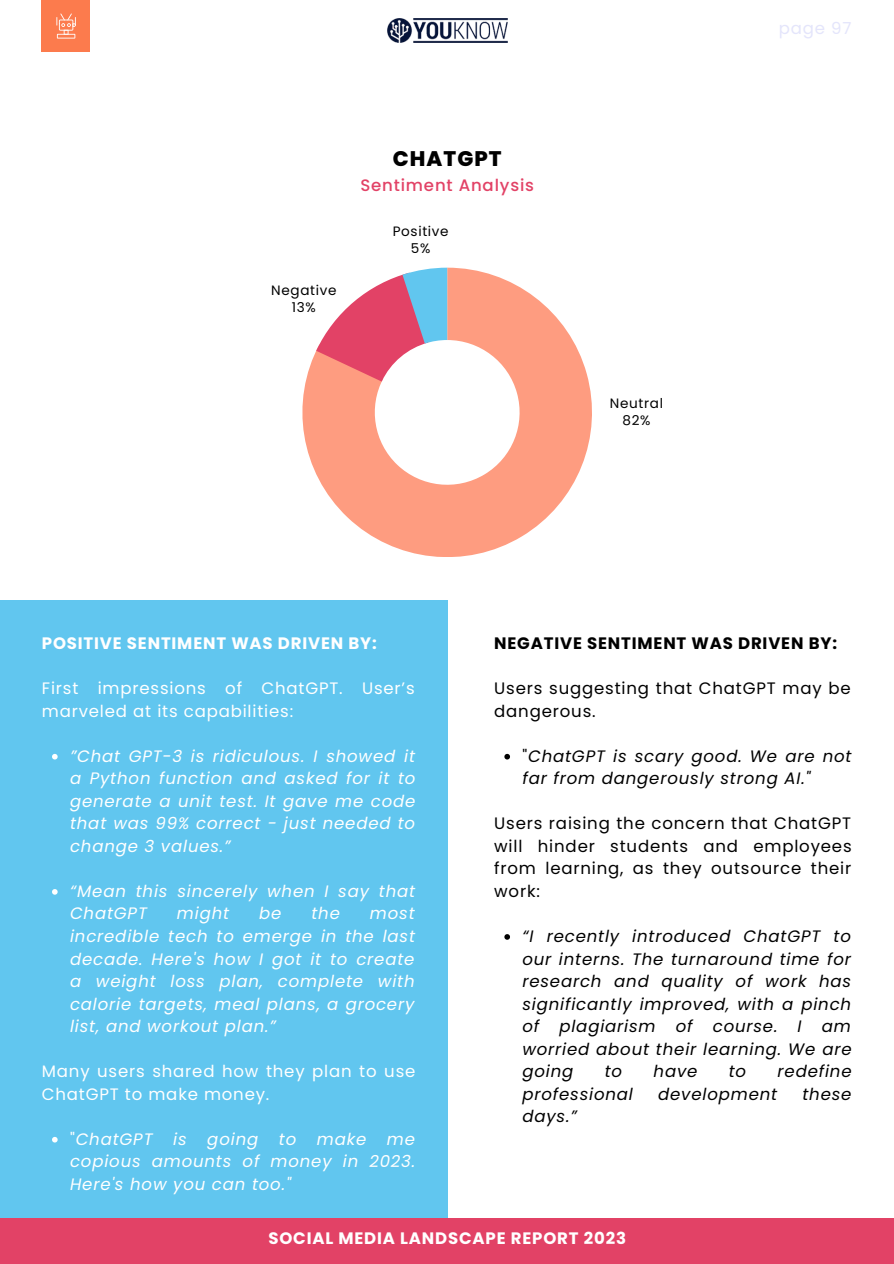
<style>
.page{position:relative;width:894px;height:1264px;background:#fff}
.page>*{position:absolute;margin:0;border:0;box-sizing:border-box;transform-origin:0 0}
.t1{font:800 21px "Poppins";letter-spacing:.05em;color:#000}
.t2{font:italic 16.5px/22.5px "Poppins";letter-spacing:.05em;color:#fff;text-align:justify}
.t3{font:italic 16.5px/22.5px "Poppins";letter-spacing:.05em;color:#000}
.t4{font:16.5px/22.5px "Poppins";letter-spacing:.05em;color:#000}
.t5{font:16.5px/22.5px "Poppins";letter-spacing:.05em;color:#fff}
.t6{font:700 16.5px "Poppins";letter-spacing:.05em;color:#fff}
.t7{font:700 16.5px "Poppins";letter-spacing:.05em;color:#000}
.t8{font:500 16.5px "Poppins";letter-spacing:.05em;color:#e24266}
.t9{font:16.5px "Poppins";letter-spacing:.05em;color:#e4e5fb}
.t10{font:13.5px "Poppins";letter-spacing:.05em;color:#000}
.s1{font-style:normal}
</style>
<div class="page">
<div style="left:0;top:601px;width:447px;height:662px;background:#61c6ef"></div>
<div style="left:0;top:1218px;width:893px;height:45px;background:#e24266"></div>
<div style="left:42px;top:0;width:48px;height:51px;background:#fc7b4d"></div>
<svg style="left:56px;top:13px;width:20px;height:25px"></svg>
<svg style="left:504px;top:754px;width:6px;height:5px"></svg>
<svg style="left:504px;top:934px;width:6px;height:5px"></svg>
<svg style="left:52px;top:754px;width:6px;height:5px"></svg>
<svg style="left:52px;top:889px;width:6px;height:5px"></svg>
<svg style="left:52px;top:1136px;width:6px;height:6px"></svg>
<svg style="left:302px;top:268px;width:289px;height:289px;fill:#fe9c80"></svg>
<svg style="left:316px;top:268px;width:131px;height:113px"></svg>
<img style="left:387px;top:18px;width:120px;height:25px">
<p class="t10" style="left:271px;top:281px;width:67px">Negative</p>
<p class="t10" style="left:292px;top:298px;width:25px">13%</p>
<p class="t1" style="left:393px;top:143px;width:110px">CHATGPT</p>
<p class="t8" style="left:360px;top:174px;width:175px">Sentiment Analysis</p>
<p class="t10" style="left:392px;top:222px;width:57px">Positive</p>
<p class="t10" style="left:411px;top:239px;width:21px">5%</p>
<p class="t10" style="left:609px;top:394px;width:55px">Neutral</p>
<p class="t10" style="left:622px;top:410px;width:29px">82%</p>
<p class="t9" style="left:778px;top:17px;width:74px">page 97</p>
<p class="t6" style="left:42px;top:631px;width:336px">POSITIVE SENTIMENT WAS DRIVEN BY:</p>
<p class="t5" style="left:42px;top:677px;width:374px">First impressions of ChatGPT. User’s marveled at its capabilities:</p>
<p class="t2" style="left:70px;top:744px;width:347px">”Chat GPT-3 is ridiculous. I showed it a Python function and asked for it to generate a unit test. It gave me code that was 99% correct - just needed to change 3 values.”</p>
<p class="t2" style="left:70px;top:879px;width:346px">“Mean this sincerely when I say that<br>ChatGPT</p>
<p class="t2" style="left:177px;top:902px;width:54px">might</p>
<p class="t2" style="left:259px;top:902px;width:24px">be</p>
<p class="t2" style="left:311px;top:902px;width:30px">the</p>
<p class="t2" style="left:70px;top:902px;width:346px;text-indent:300px">most incredible tech to emerge in the last decade. Here's how I got it to create a weight loss plan, complete with calorie targets, meal plans, a grocery list, and workout plan.”</p>
<p class="t5" style="left:42px;top:1060px;width:375px">Many users shared how they plan to use<br>ChatGPT to make money.</p>
<p class="t2" style="left:70px;top:1127px;width:347px"><span class="s1">"</span>ChatGPT is going to make me copious amounts of money in 2023.<br>Here's how you can too."</p>
<p class="t7" style="left:494px;top:631px;width:344px">NEGATIVE SENTIMENT WAS DRIVEN BY:</p>
<p class="t4" style="left:494px;top:677px;width:358px">Users suggesting that ChatGPT may be dangerous.</p>
<p class="t3" style="left:522px;top:744px;width:330px"><span class="s1">"</span>ChatGPT is scary good. We are not far from dangerously strong AI."</p>
<p class="t4" style="left:494px;top:812px;width:359px;text-align:justify">Users raising the concern that ChatGPT will hinder students and employees from learning, as they outsource their work:</p>
<p class="t3" style="left:522px;top:925px;width:330px;text-align:justify">“I recently introduced ChatGPT to our interns. The turnaround time for research and quality of work has significantly improved, with a pinch of plagiarism of course. I am worried about their learning. We are going</p>
<p class="t3" style="left:604px;top:1060px;width:19px">to</p>
<p class="t3" style="left:653px;top:1060px;width:45px">have</p>
<p class="t3" style="left:728px;top:1060px;width:19px">to</p>
<p class="t3" style="left:777px;top:1060px;width:76px">redefine</p>
<p class="t3" style="left:522px;top:1082px;width:112px">professional</p>
<p class="t3" style="left:658px;top:1082px;width:120px">development</p>
<p class="t3" style="left:802px;top:1082px;width:51px">these</p>
<p class="t3" style="left:522px;top:1105px;width:56px">days.”</p>
<p class="t6" style="left:268px;top:1226px;width:359px">SOCIAL MEDIA LANDSCAPE REPORT 2023</p>
</div>
